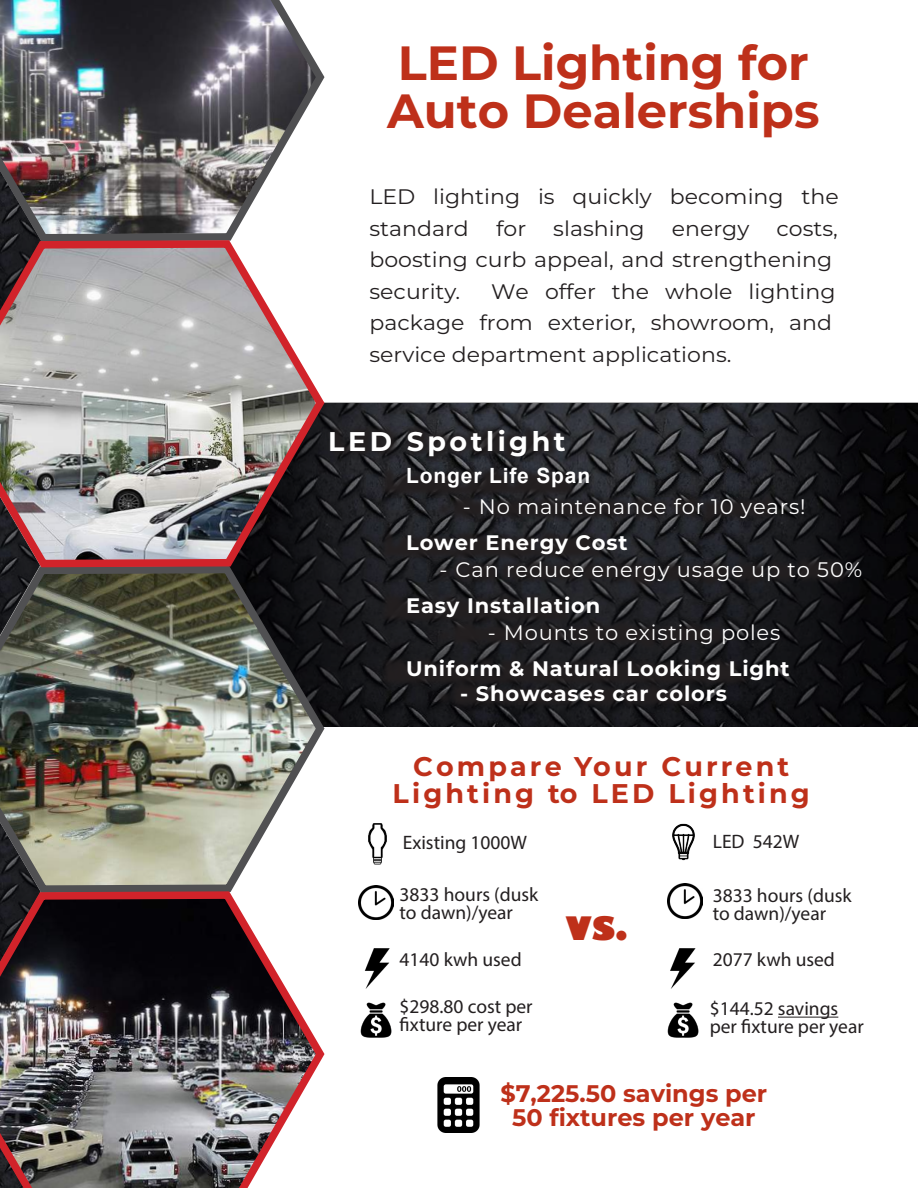
<style>
.page{position:relative;width:918px;height:1188px;background:#fff}
.page>*{position:absolute;margin:0;border:0;box-sizing:border-box;transform-origin:0 0}
.t1{font:700 48px/48px "Montserrat";color:#be301a}
.t2{font:800 31.5px "Gill Sans";color:#be301a}
.t3{font:700 27px/27px "Montserrat";letter-spacing:.115em;color:#be301a;text-align:center}
.t4{font:700 27px "Montserrat";letter-spacing:.13em;color:#fff}
.t5{font:700 24px/24px "Montserrat";color:#be301a;text-align:center}
.t6{font:21px/31.5px "Montserrat";color:#231f20;scale:1.05 1}
.t7{font:700 21px "Montserrat";letter-spacing:.04em;color:#fff}
.t8{font:21px "Montserrat";letter-spacing:.04em;color:#fff}
.t9{font:700 21px "Arial";letter-spacing:.04em;color:#fff}
.t10{font:19.5px/18px "Myriad Pro";color:#231f20}
</style>
<div class="page">
<svg style="left:329px;top:403px;width:589px;height:324px;background:#18181c"></svg>
<img style="left:0;top:0;width:325px;height:234px">
<img style="left:0;top:571px;width:329px;height:314px">
<img style="left:0;top:885px;width:325px;height:303px">
<svg style="left:0;top:234px;width:329px;height:337px;background:#a29999"></svg>
<svg style="left:379px;top:465px;width:471px;height:245px;background:#1f1e21"></svg>
<svg style="left:327px;top:423px;width:234px;height:41px;background:#262528"></svg>
<hr style="left:778px;top:1017px;width:60px;height:1px;background:#231f20">
<img style="left:437px;top:1077px;width:43px;height:56px">
<img style="left:368px;top:823px;width:19px;height:41px">
<img style="left:672px;top:823px;width:23px;height:38px">
<img style="left:359px;top:885px;width:35px;height:35px">
<img style="left:668px;top:884px;width:34px;height:34px">
<img style="left:364px;top:948px;width:26px;height:41px">
<img style="left:670px;top:948px;width:26px;height:41px">
<img style="left:360px;top:1002px;width:32px;height:36px">
<img style="left:667px;top:1002px;width:32px;height:36px">
<h1 class="t1" style="left:387px;top:36px;width:434px">LED Lighting for<br>Auto Dealerships</h1>
<p class="t6" style="left:369px;top:181px;width:448px">LED lighting is quickly becoming the standard</p>
<p class="t6" style="left:496px;top:212px;width:30px">for</p>
<p class="t6" style="left:553px;top:212px;width:89px">slashing</p>
<p class="t6" style="left:672px;top:212px;width:75px">energy</p>
<p class="t6" style="left:369px;top:212px;width:448px;text-indent:407px">costs, boosting curb appeal, and strengthening security.</p>
<p class="t6" style="left:369px;top:275px;width:445px;text-indent:122px">We offer the whole lighting package from exterior, showroom, and service department applications.</p>
<p class="t4" style="left:328px;top:422px;width:239px">LED Spotlight</p>
<p class="t9" style="left:406px;top:462px;width:186px">Longer Life Span</p>
<p class="t8" style="left:463px;top:492px;width:344px">- No maintenance for 10 years!</p>
<p class="t7" style="left:406px;top:527px;width:223px">Lower Energy Cost</p>
<p class="t8" style="left:440px;top:555px;width:424px">- Can reduce energy usage up to 50%</p>
<p class="t7" style="left:406px;top:590px;width:196px">Easy Installation</p>
<p class="t8" style="left:488px;top:618px;width:294px">- Mounts to existing poles</p>
<p class="t7" style="left:406px;top:653px;width:385px">Uniform &amp; Natural Looking Light</p>
<p class="t7" style="left:460px;top:679px;width:268px">- Showcases car colors</p>
<p class="t3" style="left:393px;top:752px;width:419px">Compare Your Current<br>Lighting to LED Lighting</p>
<p class="t10" style="left:403px;top:833px;width:126px">Existing 1000W</p>
<p class="t10" style="left:400px;top:885px;width:140px">3833 hours (dusk to dawn)/year</p>
<p class="t10" style="left:400px;top:950px;width:124px">4140 kwh used</p>
<p class="t10" style="left:400px;top:997px;width:135px">$298.80 cost per fixture per year</p>
<h2 class="t2" style="left:566px;top:908px;width:64px">VS.</h2>
<p class="t10" style="left:713px;top:832px;width:88px">LED 542W</p>
<p class="t10" style="left:713px;top:886px;width:140px">3833 hours (dusk to dawn)/year</p>
<p class="t10" style="left:713px;top:950px;width:124px">2077 kwh used</p>
<p class="t10" style="left:710px;top:999px;width:156px">$144.52 savings per fixture per year</p>
<p class="t5" style="left:500px;top:1081px;width:268px">$7,225.50 savings per<br>50 fixtures per year</p>
</div>
